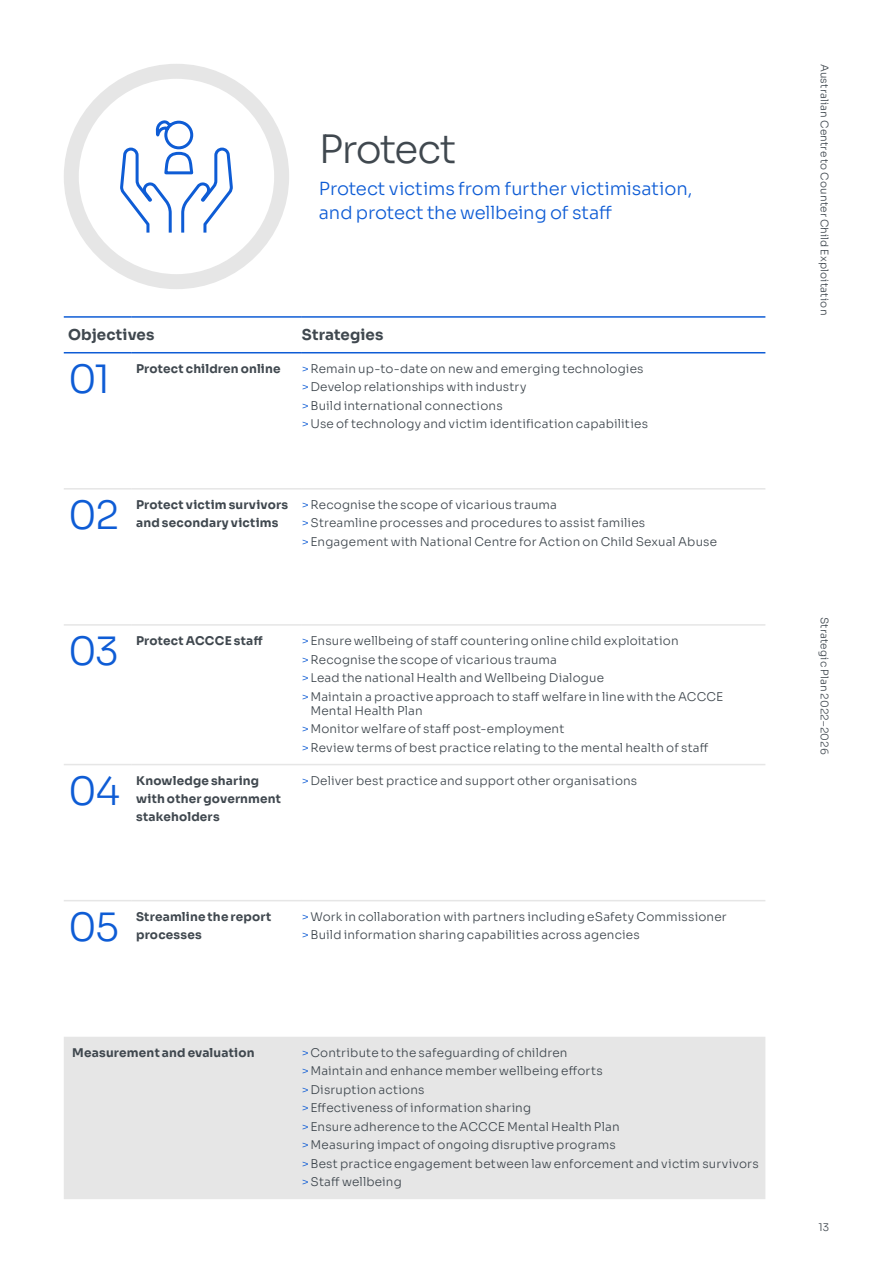
<style>
.page{position:relative;width:893px;height:1263px;background:#fff}
.page>*{position:absolute;margin:0;border:0;box-sizing:border-box;transform-origin:0 0}
.t1{font:300 39px "Sora";letter-spacing:-.04em;color:#0e5cd5}
.t2{font:300 39px "Sora";letter-spacing:-.045em;color:#40484f}
.t3{font:300 18px/24px "Sora";letter-spacing:-.005em;color:#0e5cd5}
.t4{font:15px "Sora";letter-spacing:.01em;color:#40484f}
.t5{font:300 12px/18.5px "Sora";letter-spacing:.015em;color:#40484f}
.t6{font:12px/18px "Sora";letter-spacing:.015em;color:#40484f}
.t7{font:300 10.5px "Sora";letter-spacing:.01em;color:#40484f}
.s1{color:#0e5cd5}
</style>
<div class="page">
<div style="left:64px;top:1037px;width:701px;height:162px;background:#e6e6e6"></div>
<hr style="left:64px;top:488px;width:68px;height:2px;background:#e6e6e6">
<hr style="left:132px;top:488px;width:170px;height:2px;background:#e6e6e6">
<hr style="left:302px;top:488px;width:463px;height:2px;background:#e6e6e6">
<hr style="left:64px;top:624px;width:68px;height:2px;background:#e6e6e6">
<hr style="left:132px;top:624px;width:170px;height:2px;background:#e6e6e6">
<hr style="left:302px;top:624px;width:463px;height:2px;background:#e6e6e6">
<hr style="left:64px;top:764px;width:68px;height:1px;background:#e6e6e6">
<hr style="left:132px;top:764px;width:170px;height:1px;background:#e6e6e6">
<hr style="left:302px;top:764px;width:463px;height:1px;background:#e6e6e6">
<hr style="left:64px;top:900px;width:68px;height:1px;background:#e6e6e6">
<hr style="left:132px;top:900px;width:170px;height:1px;background:#e6e6e6">
<hr style="left:302px;top:900px;width:463px;height:1px;background:#e6e6e6">
<hr style="left:64px;top:316px;width:68px;height:2px;background:#0e5cd5">
<hr style="left:132px;top:316px;width:170px;height:2px;background:#0e5cd5">
<hr style="left:302px;top:316px;width:463px;height:2px;background:#0e5cd5">
<hr style="left:64px;top:352px;width:68px;height:1px;background:#0e5cd5">
<hr style="left:132px;top:352px;width:170px;height:1px;background:#0e5cd5">
<hr style="left:302px;top:352px;width:463px;height:1px;background:#0e5cd5">
<svg style="left:71px;top:71px;width:211px;height:211px"></svg>
<div style="left:64px;top:64px;width:225px;height:225px;border:15px solid #e6e6e6;border-radius:50%"></div>
<svg style="left:118px;top:116px;width:117px;height:120px"></svg>
<h1 class="t2" style="left:319px;top:117px;width:139px">Protect</h1>
<h2 class="t3" style="left:319px;top:175px;width:375px">Protect victims from further victimisation, and protect the wellbeing of staff</h2>
<p class="t4" style="left:68px;top:322px;width:88px">Objectives</p>
<p class="t4" style="left:302px;top:322px;width:83px">Strategies</p>
<h1 class="t1" style="left:68px;top:347px;width:44px">01</h1>
<p class="t6" style="left:136px;top:358px;width:146px">Protect children online</p>
<p class="t5" style="left:302px;top:358px;width:348px"><span class="s1">&gt;</span>Remain up-to-date on new and emerging technologies <span class="s1">&gt;</span>Develop relationships with industry<br><span class="s1">&gt;</span>Build international connections<br><span class="s1">&gt;</span>Use of technology and victim identification capabilities</p>
<h1 class="t1" style="left:68px;top:483px;width:52px">02</h1>
<p class="t6" style="left:136px;top:495px;width:154px">Protect victim survivors and secondary victims</p>
<p class="t5" style="left:302px;top:494px;width:417px"><span class="s1">&gt;</span>Recognise the scope of vicarious trauma<br><span class="s1">&gt;</span>Streamline processes and procedures to assist families <span class="s1">&gt;</span>Engagement with National Centre for Action on Child Sexual Abuse</p>
<h1 class="t1" style="left:68px;top:619px;width:53px">03</h1>
<p class="t6" style="left:136px;top:631px;width:128px">Protect ACCCE staff</p>
<p class="t5" style="left:302px;top:630px;width:423px"><span class="s1">&gt;</span>Ensure wellbeing of staff countering online child exploitation <span class="s1">&gt;</span>Recognise the scope of vicarious trauma<br><span class="s1">&gt;</span>Lead the national Health and Wellbeing Dialogue<br><span class="s1">&gt;</span>Maintain a proactive approach to staff welfare in line with the ACCCE</p>
<p class="t5" style="left:302px;top:700px;width:408px;text-indent:9px">Mental Health Plan<br><span class="s1">&gt;</span>Monitor welfare of staff post-employment<br><span class="s1">&gt;</span>Review terms of best practice relating to the mental health of staff</p>
<h1 class="t1" style="left:68px;top:758px;width:53px">04</h1>
<p class="t6" style="left:136px;top:770px;width:147px">Knowledge sharing with other government stakeholders</p>
<p class="t5" style="left:302px;top:770px;width:337px"><span class="s1">&gt;</span>Deliver best practice and support other organisations</p>
<h1 class="t1" style="left:68px;top:894px;width:53px">05</h1>
<p class="t6" style="left:136px;top:906px;width:137px">Streamline the report processes</p>
<p class="t5" style="left:302px;top:906px;width:426px"><span class="s1">&gt;</span>Work in collaboration with partners including eSafety Commissioner <span class="s1">&gt;</span>Build information sharing capabilities across agencies</p>
<p class="t6" style="left:72px;top:1042px;width:184px">Measurement and evaluation</p>
<p class="t5" style="left:302px;top:1042px;width:458px"><span class="s1">&gt;</span>Contribute to the safeguarding of children<br><span class="s1">&gt;</span>Maintain and enhance member wellbeing efforts<br><span class="s1">&gt;</span>Disruption actions<br><span class="s1">&gt;</span>Effectiveness of information sharing<br><span class="s1">&gt;</span>Ensure adherence to the ACCCE Mental Health Plan<br><span class="s1">&gt;</span>Measuring impact of ongoing disruptive programs<br><span class="s1">&gt;</span>Best practice engagement between law enforcement and victim survivors <span class="s1">&gt;</span>Staff wellbeing</p>
<p class="t7" style="left:833px;top:64px;width:253px;rotate:90deg">Australian Centre to Counter Child Exploitation</p>
<p class="t7" style="left:833px;top:617px;width:139px;rotate:90deg">Strategic Plan 2022–2026</p>
<p class="t7" style="left:818px;top:1219px;width:12px">13</p>
</div>
